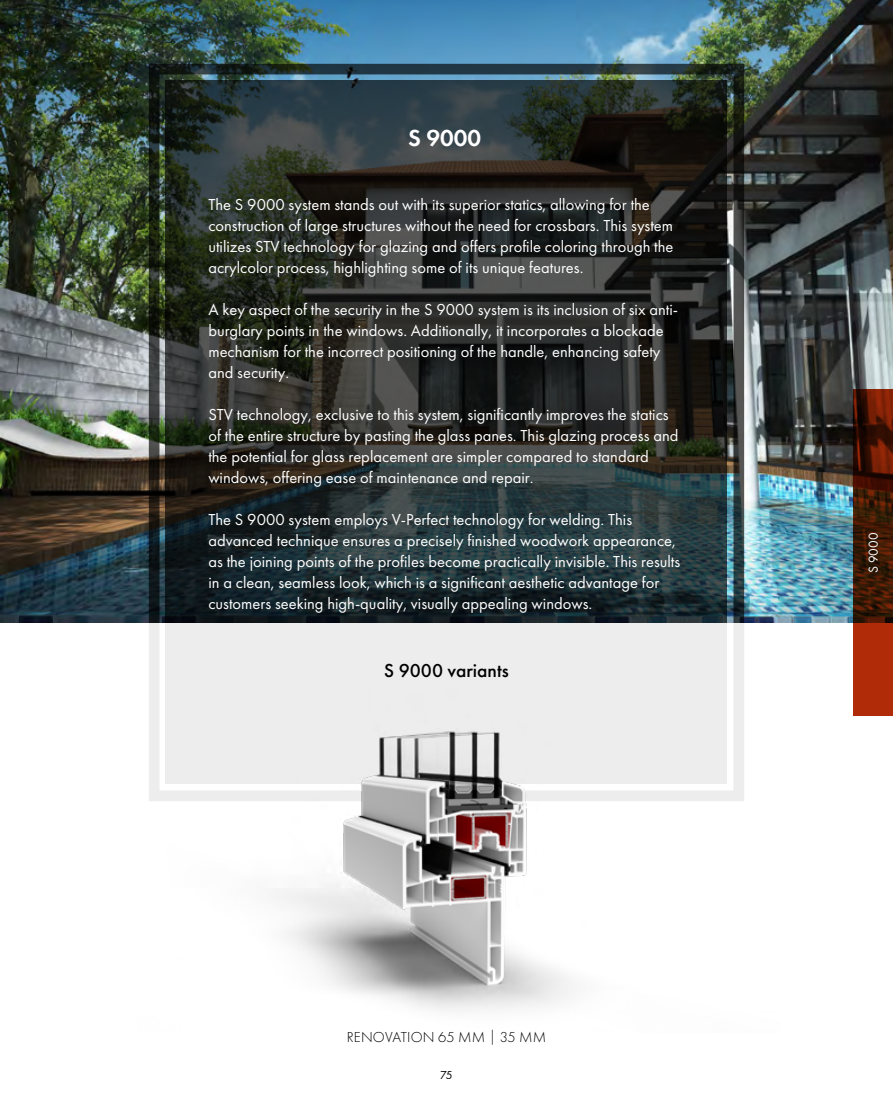
<style>
.page{position:relative;width:893px;height:1106px;background:#fff}
.page>*{position:absolute;margin:0;border:0;box-sizing:border-box;transform-origin:0 0}
.t1{font:600 24px "Futura PT";color:#fff}
.t2{font:500 19.5px "Futura PT";color:#000}
.t3{font:16.5px/21px "Futura PT";color:#fff}
.t4{font:300 15px "Futura PT";letter-spacing:.01em;color:#000}
.t5{font:13.5px "Futura PT";color:#fff}
.t6{font:12px "Futura PT";color:#000}
</style>
<div class="page">
<img style="left:0;top:0;width:893px;height:622px">
<img style="left:149px;top:64px;width:595px;height:536px">
<svg style="left:166px;top:81px;width:561px;height:519px;background:#272d2c"></svg>
<img style="left:137px;top:600px;width:643px;height:411px">
<svg style="left:853px;top:390px;width:40px;height:326px;background:#621c05"></svg>
<h1 class="t1" style="left:408px;top:123px;width:75px">S 9000</h1>
<p class="t3" style="left:208px;top:194px;width:467px">The S 9000 system stands out with its superior statics, allowing for the construction of large structures without the need for crossbars. This system utilizes STV technology for glazing and offers profile coloring through the acrylcolor process, highlighting some of its unique features.</p>
<p class="t3" style="left:208px;top:299px;width:471px">A key aspect of the security in the S 9000 system is its inclusion of six anti&shy;burglary points in the windows. Additionally, it incorporates a blockade mechanism for the incorrect positioning of the handle, enhancing safety and security.</p>
<p class="t3" style="left:208px;top:404px;width:472px">STV technology, exclusive to this system, significantly improves the statics of the entire structure by pasting the glass panes. This glazing process and the potential for glass replacement are simpler compared to standard windows, offering ease of maintenance and repair.</p>
<p class="t3" style="left:208px;top:509px;width:473px">The S 9000 system employs V-Perfect technology for welding. This advanced technique ensures a precisely finished woodwork appearance, as the joining points of the profiles become practically invisible. This results in a clean, seamless look, which is a significant aesthetic advantage for customers seeking high-quality, visually appealing windows.</p>
<p class="t2" style="left:384px;top:658px;width:126px">S 9000 variants</p>
<p class="t4" style="left:347px;top:1028px;width:201px">RENOVATION 65 MM | 35 MM</p>
<p class="t6" style="left:440px;top:1067px;width:14px">75</p>
<p class="t5" style="left:865px;top:573px;width:42px;rotate:-90deg">S 9000</p>
</div>
